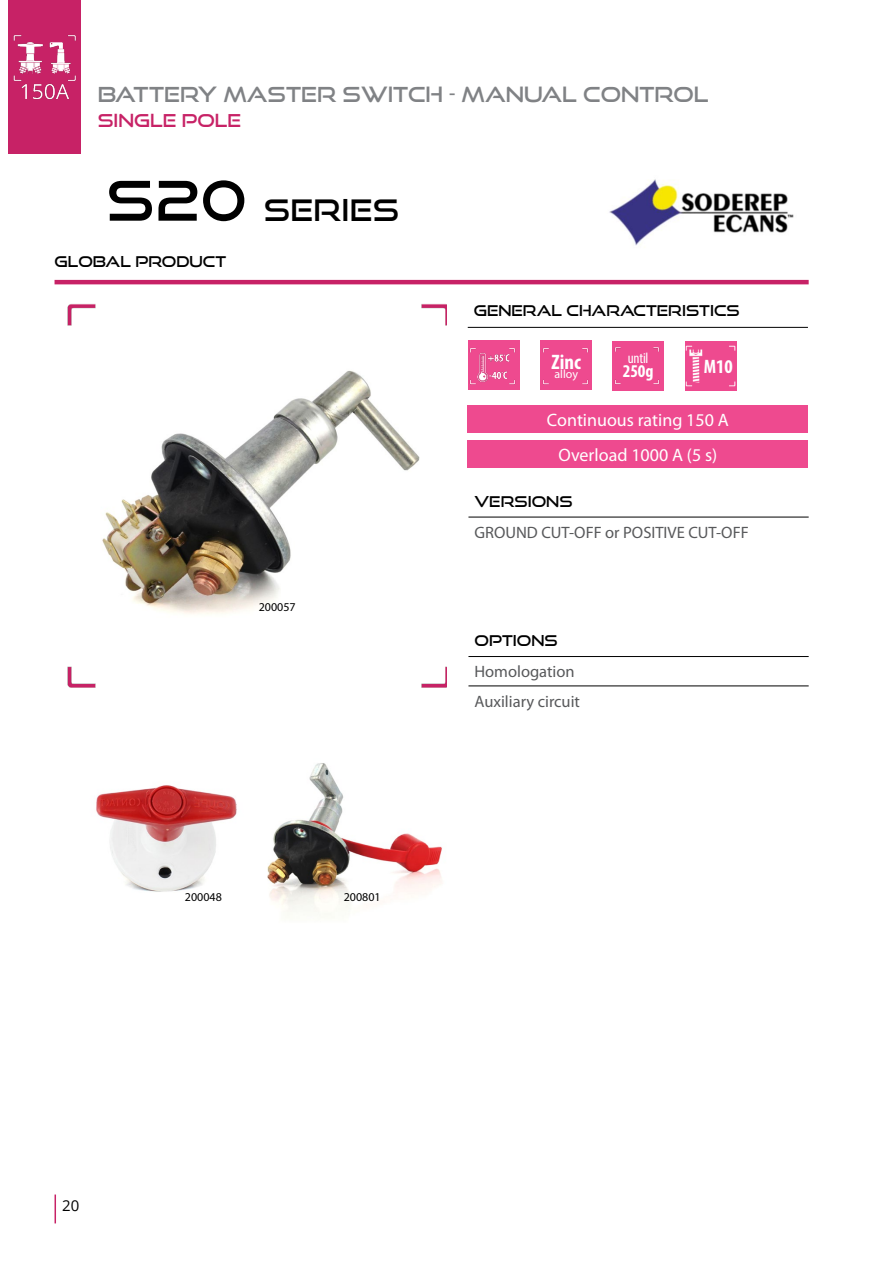
<style>
.page{position:relative;width:893px;height:1263px;background:#fff}
.page>*{position:absolute;margin:0;border:0;box-sizing:border-box;transform-origin:0 0}
.t1{font:30px "Good Times Rg";letter-spacing:.01em;color:#000}
.t2{font:21px "Good Times Rg";color:#808285}
.t3{font:700 condensed 21px "Myriad Pro";color:#fff}
.t4{font:700 condensed 19.5px "Myriad Pro";color:#fff}
.t5{font:18px/35.1px "Myriad Pro";color:#fff;text-align:center}
.t6{font:18px "Good Times Rg";color:#c72266}
.t7{font:700 condensed 18px "Myriad Pro";color:#fff}
.t8{font:16.5px/29.4px "Myriad Pro";color:#58595b}
.t9{font:15px "Good Times Rg";color:#000}
.t10{font:condensed 15px "Myriad Pro";letter-spacing:-.01em;color:#fff}
.t11{font:15px "Open Sans";color:#000}
.t12{font:12px "Myriad Pro";color:#000}
.t13{font:12px "Myriad Pro";color:#fff}
.s1{font-size:54.75px}
</style>
<div class="page">
<svg style="left:55px;top:1194px;width:1px;height:29px"></svg>
<hr style="left:55px;top:280px;width:754px;height:4px;background:#c72266">
<div style="left:468px;top:340px;width:52px;height:50px;background:#ee4a8f"></div>
<img style="left:470px;top:348px;width:45px;height:37px">
<svg style="left:685px;top:341px;width:51px;height:50px"></svg>
<img style="left:686px;top:341px;width:49px;height:50px">
<div style="left:541px;top:340px;width:51px;height:50px;background:#ee4a8f"></div>
<img style="left:543px;top:348px;width:45px;height:37px">
<hr style="left:468px;top:327px;width:340px;height:1px;background:#000">
<div style="left:468px;top:405px;width:340px;height:28px;background:#ee4a8f"></div>
<div style="left:468px;top:440px;width:340px;height:28px;background:#ee4a8f"></div>
<div style="left:9px;top:0;width:72px;height:153px;background:#c72266"></div>
<img style="left:67px;top:304px;width:379px;height:384px">
<img style="left:609px;top:179px;width:185px;height:67px">
<img style="left:82px;top:308px;width:346px;height:360px">
<img style="left:13px;top:35px;width:63px;height:65px">
<hr style="left:468px;top:517px;width:341px;height:1px;background:#000">
<hr style="left:468px;top:656px;width:341px;height:1px;background:#000">
<hr style="left:468px;top:685px;width:341px;height:1px;background:#000">
<img style="left:267px;top:763px;width:175px;height:153px">
<img style="left:96px;top:785px;width:141px;height:107px">
<div style="left:612px;top:341px;width:52px;height:49px;background:#ee4a8f"></div>
<img style="left:614px;top:347px;width:45px;height:38px">
<p class="t2" style="left:98px;top:81px;width:612px">BATTERY MASTER SWITCH - MANUAL CONTROL</p>
<p class="t6" style="left:98px;top:110px;width:145px">SINGLE POLE</p>
<p class="t1" style="left:106px;top:191px;width:295px"><span class="s1">S20</span> SERIES</p>
<p class="t9" style="left:55px;top:252px;width:173px">GLOBAL PRODUCT</p>
<p class="t12" style="left:259px;top:601px;width:38px">200057</p>
<p class="t12" style="left:185px;top:890px;width:38px">200048</p>
<p class="t12" style="left:344px;top:890px;width:38px">200801</p>
<p class="t9" style="left:474px;top:301px;width:267px">GENERAL CHARACTERISTICS</p>
<p class="t3" style="left:552px;top:349px;width:31px">Zinc</p>
<p class="t13" style="left:554px;top:367px;width:25px">alloy</p>
<p class="t10" style="left:628px;top:349px;width:22px">until</p>
<p class="t7" style="left:623px;top:359px;width:32px">250g</p>
<p class="t4" style="left:704px;top:354px;width:31px">M10</p>
<p class="t5" style="left:547px;top:403px;width:183px">Continuous rating 150 A<br>Overload 1000 A (5 s)</p>
<p class="t9" style="left:474px;top:492px;width:100px">VERSIONS</p>
<p class="t8" style="left:474px;top:518px;width:276px">GROUND CUT-OFF or POSITIVE CUT-OFF</p>
<p class="t9" style="left:474px;top:632px;width:85px">OPTIONS</p>
<p class="t8" style="left:474px;top:657px;width:107px">Homologation<br>Auxiliary circuit</p>
<p class="t11" style="left:62px;top:1195px;width:19px">20</p>
</div>
